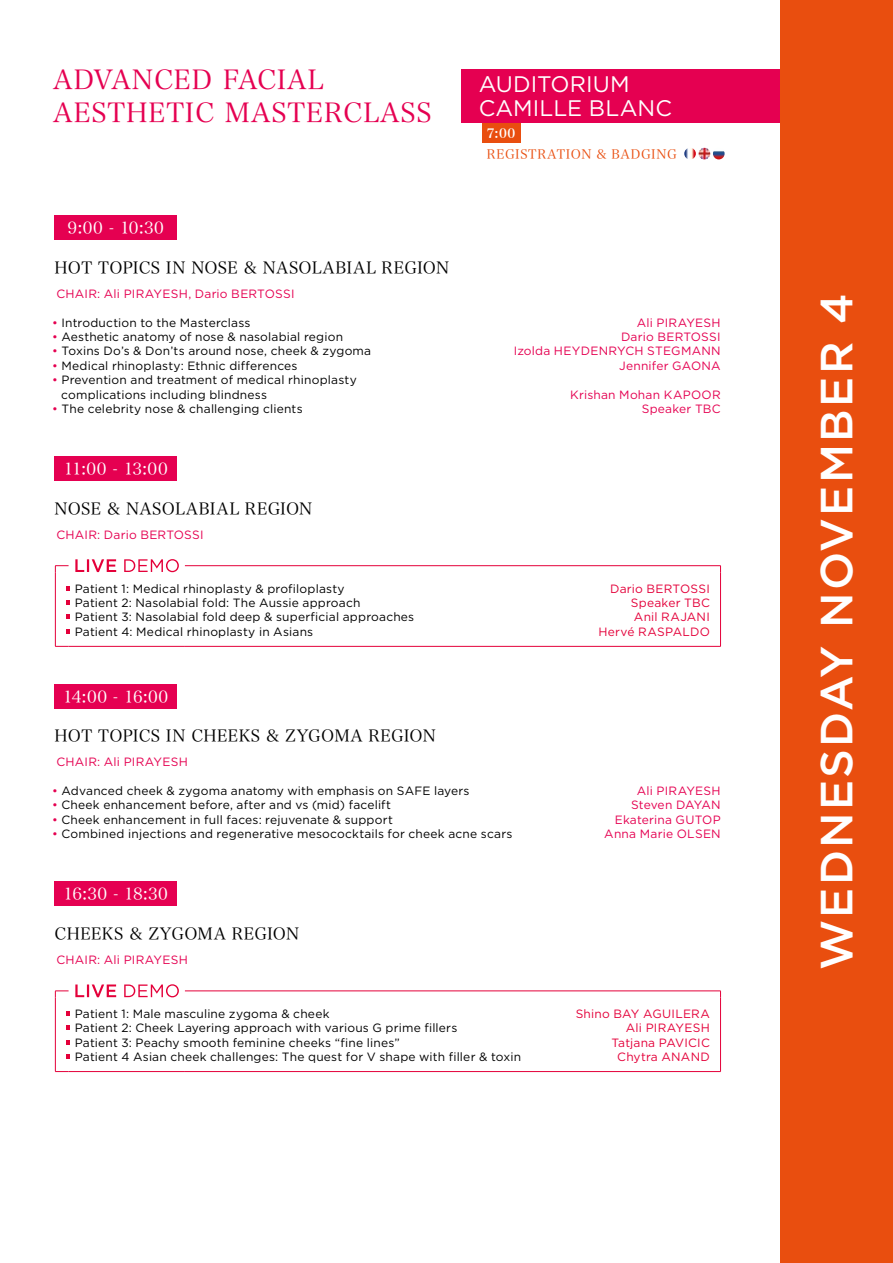
<style>
.page{position:relative;width:893px;height:1263px;background:#fff}
.page>*{position:absolute;margin:0;border:0;box-sizing:border-box;transform-origin:0 0}
.t1{font:500 45px "Gotham";letter-spacing:.05em;color:#fff}
.t2{font:27px "Hira Min Pro W3";letter-spacing:.03em;color:#e50051}
.t3{font:22.5px "Gotham";letter-spacing:.005em;color:#fff}
.t4{font:16.5px "Hira Min Pro W3";letter-spacing:.015em;color:#000}
.t5{font:16.5px "Hira Min Pro W3";letter-spacing:.025em;color:#fff}
.t6{font:12.75px "Hira Min Pro W3";letter-spacing:.05em;color:#e94e0f}
.t7{font:12.75px "Hira Min Pro W6";color:#fff}
.t8{font:12px "Gotham";letter-spacing:.015em;color:#000}
.t9{font:12px "Gotham";letter-spacing:.02em;color:#e50051}
.t10{font:12px "Gotham";letter-spacing:.02em;color:#e4003a}
.t11{font:12px "Gotham";letter-spacing:-.005em;color:#e50051}
.s1{color:#e50051}
</style>
<div class="page">
<div style="left:55px;top:215px;width:122px;height:25px;background:#e50051"></div>
<div style="left:55px;top:456px;width:122px;height:25px;background:#e50051"></div>
<hr style="left:55px;top:572px;width:1px;height:74px;background:#e4003a">
<hr style="left:720px;top:572px;width:1px;height:74px;background:#e4003a">
<svg style="left:55px;top:646px;width:14px;height:1px"></svg>
<hr style="left:69px;top:646px;width:116px;height:1px;background:#e4003a">
<hr style="left:185px;top:646px;width:536px;height:1px;background:#e4003a">
<svg style="left:55px;top:565px;width:14px;height:7px"></svg>
<hr style="left:185px;top:565px;width:536px;height:1px;background:#e4003a">
<svg style="left:75px;top:559px;width:104px;height:13px"></svg>
<svg style="left:66px;top:586px;width:4px;height:4px"></svg>
<svg style="left:66px;top:600px;width:4px;height:5px"></svg>
<svg style="left:66px;top:615px;width:4px;height:4px"></svg>
<svg style="left:66px;top:629px;width:4px;height:4px"></svg>
<div style="left:55px;top:684px;width:122px;height:24px;background:#e50051"></div>
<div style="left:55px;top:881px;width:122px;height:25px;background:#e50051"></div>
<hr style="left:55px;top:997px;width:1px;height:74px;background:#e4003a">
<hr style="left:720px;top:997px;width:1px;height:74px;background:#e4003a">
<svg style="left:55px;top:1071px;width:14px;height:1px"></svg>
<hr style="left:69px;top:1071px;width:116px;height:1px;background:#e4003a">
<hr style="left:185px;top:1071px;width:536px;height:1px;background:#e4003a">
<svg style="left:55px;top:991px;width:14px;height:6px"></svg>
<hr style="left:185px;top:991px;width:536px;height:1px;background:#e4003a">
<svg style="left:75px;top:984px;width:104px;height:13px"></svg>
<svg style="left:66px;top:1011px;width:4px;height:4px"></svg>
<svg style="left:66px;top:1025px;width:4px;height:5px"></svg>
<svg style="left:66px;top:1040px;width:4px;height:4px"></svg>
<svg style="left:66px;top:1054px;width:4px;height:5px"></svg>
<svg style="left:684px;top:148px;width:41px;height:11px"></svg>
<div style="left:482px;top:103px;width:38px;height:40px;background:#e94e0f"></div>
<div style="left:462px;top:69px;width:321px;height:53px;background:#e50051"></div>
<div style="left:781px;top:0;width:112px;height:1263px;background:#e94e0f"></div>
<p class="t2" style="left:53px;top:57px;width:272px">ADVANCED FACIAL</p>
<p class="t2" style="left:53px;top:89px;width:380px">AESTHETIC MASTERCLASS</p>
<p class="t3" style="left:479px;top:70px;width:152px">AUDITORIUM</p>
<p class="t3" style="left:479px;top:94px;width:195px">CAMILLE BLANC</p>
<p class="t7" style="left:487px;top:122px;width:30px">7:00</p>
<p class="t6" style="left:487px;top:143px;width:191px">REGISTRATION &amp; BADGING</p>
<p class="t5" style="left:68px;top:214px;width:98px">9:00 - 10:30</p>
<p class="t4" style="left:55px;top:253px;width:396px">HOT TOPICS IN NOSE &amp; NASOLABIAL REGION</p>
<p class="t9" style="left:56px;top:286px;width:240px">CHAIR: Ali PIRAYESH, Dario BERTOSSI</p>
<p class="t8" style="left:52px;top:315px;width:200px"><span class="s1">•</span> Introduction to the Masterclass</p>
<p class="t9" style="left:637px;top:315px;width:85px">Ali PIRAYESH</p>
<p class="t8" style="left:52px;top:329px;width:292px"><span class="s1">•</span> Aesthetic anatomy of nose &amp; nasolabial region</p>
<p class="t9" style="left:621px;top:329px;width:101px">Dario BERTOSSI</p>
<p class="t8" style="left:52px;top:343px;width:321px"><span class="s1">•</span> Toxins Do’s &amp; Don’ts around nose, cheek &amp; zygoma</p>
<p class="t9" style="left:514px;top:343px;width:208px">Izolda HEYDENRYCH STEGMANN</p>
<p class="t8" style="left:52px;top:358px;width:247px"><span class="s1">•</span> Medical rhinoplasty: Ethnic differences</p>
<p class="t9" style="left:619px;top:358px;width:103px">Jennifer GAONA</p>
<p class="t8" style="left:52px;top:372px;width:306px"><span class="s1">•</span> Prevention and treatment of medical rhinoplasty</p>
<p class="t8" style="left:61px;top:387px;width:207px">complications including blindness</p>
<p class="t9" style="left:570px;top:387px;width:152px">Krishan Mohan KAPOOR</p>
<p class="t8" style="left:52px;top:401px;width:252px"><span class="s1">•</span> The celebrity nose &amp; challenging clients</p>
<p class="t9" style="left:642px;top:401px;width:80px">Speaker TBC</p>
<p class="t5" style="left:64px;top:455px;width:105px">11:00 - 13:00</p>
<p class="t4" style="left:55px;top:494px;width:259px">NOSE &amp; NASOLABIAL REGION</p>
<p class="t9" style="left:56px;top:527px;width:149px">CHAIR: Dario BERTOSSI</p>
<p class="t8" style="left:75px;top:581px;width:271px">Patient 1: Medical rhinoplasty &amp; profiloplasty</p>
<p class="t10" style="left:610px;top:581px;width:101px">Dario BERTOSSI</p>
<p class="t8" style="left:75px;top:595px;width:287px">Patient 2: Nasolabial fold: The Aussie approach</p>
<p class="t10" style="left:631px;top:595px;width:80px">Speaker TBC</p>
<p class="t8" style="left:75px;top:609px;width:341px">Patient 3: Nasolabial fold deep &amp; superficial approaches</p>
<p class="t10" style="left:634px;top:609px;width:77px">Anil RAJANI</p>
<p class="t8" style="left:75px;top:624px;width:240px">Patient 4: Medical rhinoplasty in Asians</p>
<p class="t10" style="left:598px;top:624px;width:113px">Hervé RASPALDO</p>
<p class="t5" style="left:63px;top:682px;width:106px">14:00 - 16:00</p>
<p class="t4" style="left:55px;top:722px;width:383px">HOT TOPICS IN CHEEKS &amp; ZYGOMA REGION</p>
<p class="t9" style="left:56px;top:754px;width:133px">CHAIR: Ali PIRAYESH</p>
<p class="t8" style="left:52px;top:783px;width:419px"><span class="s1">•</span> Advanced cheek &amp; zygoma anatomy with emphasis on SAFE layers</p>
<p class="t9" style="left:637px;top:783px;width:85px">Ali PIRAYESH</p>
<p class="t8" style="left:52px;top:797px;width:340px"><span class="s1">•</span> Cheek enhancement before, after and vs (mid) facelift</p>
<p class="t11" style="left:631px;top:797px;width:91px">Steven DAYAN</p>
<p class="t8" style="left:52px;top:812px;width:342px"><span class="s1">•</span> Cheek enhancement in full faces: rejuvenate &amp; support</p>
<p class="t9" style="left:615px;top:812px;width:107px">Ekaterina GUTOP</p>
<p class="t8" style="left:52px;top:826px;width:462px"><span class="s1">•</span> Combined injections and regenerative mesococktails for cheek acne scars</p>
<p class="t9" style="left:604px;top:826px;width:118px">Anna Marie OLSEN</p>
<p class="t5" style="left:64px;top:880px;width:106px">16:30 - 18:30</p>
<p class="t4" style="left:55px;top:919px;width:246px">CHEEKS &amp; ZYGOMA REGION</p>
<p class="t9" style="left:56px;top:952px;width:133px">CHAIR: Ali PIRAYESH</p>
<p class="t8" style="left:75px;top:1006px;width:256px">Patient 1: Male masculine zygoma &amp; cheek</p>
<p class="t10" style="left:576px;top:1006px;width:136px">Shino BAY AGUILERA</p>
<p class="t8" style="left:75px;top:1020px;width:384px">Patient 2: Cheek Layering approach with various G prime fillers</p>
<p class="t10" style="left:626px;top:1020px;width:85px">Ali PIRAYESH</p>
<p class="t8" style="left:75px;top:1034px;width:327px">Patient 3: Peachy smooth feminine cheeks “fine lines”</p>
<p class="t10" style="left:611px;top:1034px;width:100px">Tatjana PAVICIC</p>
<p class="t8" style="left:75px;top:1049px;width:448px">Patient 4 Asian cheek challenges: The quest for V shape with filler &amp; toxin</p>
<p class="t10" style="left:617px;top:1049px;width:94px">Chytra ANAND</p>
<p class="t1" style="left:807px;top:970px;width:678px;rotate:-90deg">WEDNESDAY NOVEMBER 4</p>
</div>
